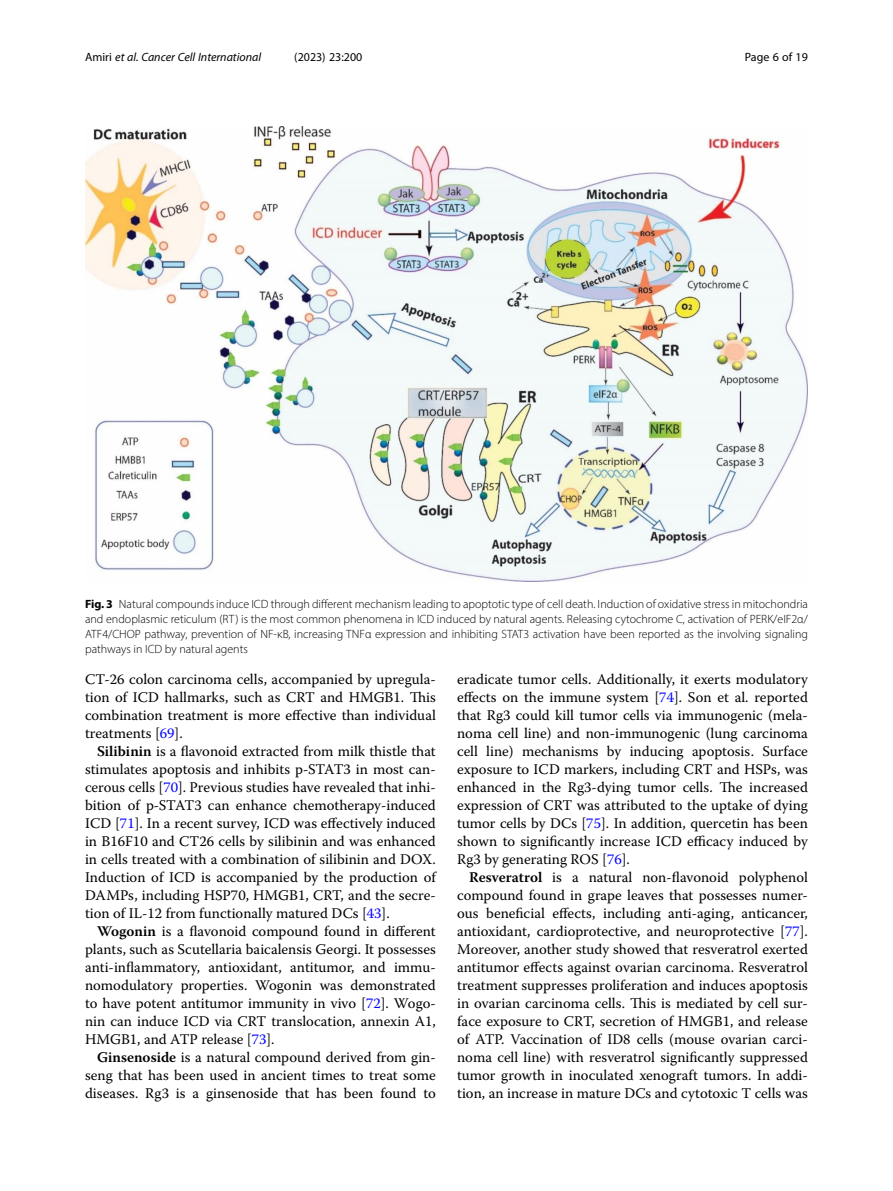
<style>
.page{position:relative;width:893px;height:1191px;background:#fff}
.page>*{position:absolute;margin:0;border:0;box-sizing:border-box;transform-origin:0 0}
.Body_Text_Indent{font:14.7px/18px "Warnock Pro";color:#000;text-align:justify}
.Figure_Caption{font:300 12px/15px "Myriad Pro";color:#000;text-align:justify}
.t1{font:italic 12px "Myriad Pro";color:#000}
.t2{font:12px "Myriad Pro";color:#000}
.s1{font-style:normal}
.s2{font-weight:700}
.s3{color:#00f}
.s4{font-weight:600}
</style>
<div class="page">
<img style="left:85px;top:126px;width:723px;height:455px">
<p class="t1" style="left:85px;top:50px;width:178px"><span class="s1">Amiri</span> et al. Cancer Cell International</p>
<p class="t2" style="left:294px;top:50px;width:70px">(2023) 23:200</p>
<p class="t2" style="left:745px;top:50px;width:65px">Page 6 of 19</p>
<p class="Figure_Caption" style="left:85px;top:596px;width:724px"><span class="s2">Fig. 3</span> Natural compounds induce ICD through different mechanism leading to apoptotic type of cell death. Induction of oxidative stress in mitochondria and endoplasmic reticulum (RT) is the most common phenomena in ICD induced by natural agents. Releasing cytochrome C, activation of PERK/eIF2α/ ATF4/CHOP pathway, prevention of NF-κB, increasing TNFα expression and inhibiting STAT3 activation have been reported as the involving signaling pathways in ICD by natural agents</p>
<p class="Body_Text_Indent" style="left:85px;top:670px;width:352px">CT-26 colon carcinoma cells, accompanied by upregula&shy;tion of ICD hallmarks, such as CRT and HMGB1. This combination treatment is more effective than individual treatments [<span class="s3">69</span>].</p>
<p class="Body_Text_Indent" style="left:85px;top:742px;width:352px;text-indent:12px"><span class="s4">Silibinin</span> is a flavonoid extracted from milk thistle that stimulates apoptosis and inhibits p-STAT3 in most can&shy;cerous cells [<span class="s3">70</span>]. Previous studies have revealed that inhi&shy;bition of p-STAT3 can enhance chemotherapy-induced ICD [<span class="s3">71</span>]. In a recent survey, ICD was effectively induced in B16F10 and CT26 cells by silibinin and was enhanced in cells treated with a combination of silibinin and DOX.<br>Induction of ICD is accompanied by the production of DAMPs, including HSP70, HMGB1, CRT, and the secre&shy;tion of IL-12 from functionally matured DCs [<span class="s3">43</span>].</p>
<p class="Body_Text_Indent" style="left:85px;top:922px;width:352px;text-indent:12px"><span class="s4">Wogonin</span> is a flavonoid compound found in different plants, such as Scutellaria baicalensis Georgi. It possesses anti-inflammatory, antioxidant, antitumor, and immu&shy;nomodulatory properties. Wogonin was demonstrated to have potent antitumor immunity in vivo [<span class="s3">72</span>]. Wogo&shy;nin can induce ICD via CRT translocation, annexin A1, HMGB1, and ATP release [<span class="s3">73</span>].</p>
<p class="Body_Text_Indent" style="left:85px;top:1048px;width:352px;text-indent:12px"><span class="s4">Ginsenoside</span> is a natural compound derived from gin&shy;seng that has been used in ancient times to treat some diseases. Rg3 is a ginsenoside that has been found to</p>
<p class="Body_Text_Indent" style="left:457px;top:670px;width:352px">eradicate tumor cells. Additionally, it exerts modulatory effects on the immune system [<span class="s3">74</span>]. Son et al. reported that Rg3 could kill tumor cells via immunogenic (mela&shy;noma cell line) and non-immunogenic (lung carcinoma cell line) mechanisms by inducing apoptosis. Surface exposure to ICD markers, including CRT and HSPs, was enhanced in the Rg3-dying tumor cells. The increased expression of CRT was attributed to the uptake of dying tumor cells by DCs [<span class="s3">75</span>]. In addition, quercetin has been shown to significantly increase ICD efficacy induced by Rg3 by generating ROS [<span class="s3">76</span>].</p>
<p class="Body_Text_Indent" style="left:457px;top:868px;width:352px;text-indent:12px"><span class="s4">Resveratrol</span> is a natural non-flavonoid polyphenol compound found in grape leaves that possesses numer&shy;ous beneficial effects, including anti-aging, anticancer, antioxidant, cardioprotective, and neuroprotective [<span class="s3">77</span>].<br>Moreover, another study showed that resveratrol exerted antitumor effects against ovarian carcinoma. Resveratrol treatment suppresses proliferation and induces apoptosis in ovarian carcinoma cells. This is mediated by cell sur&shy;face exposure to CRT, secretion of HMGB1, and release of ATP. Vaccination of ID8 cells (mouse ovarian carci&shy;noma cell line) with resveratrol significantly suppressed tumor growth in inoculated xenograft tumors. In addi&shy;tion, an increase in mature DCs and cytotoxic T cells was</p>
</div>
